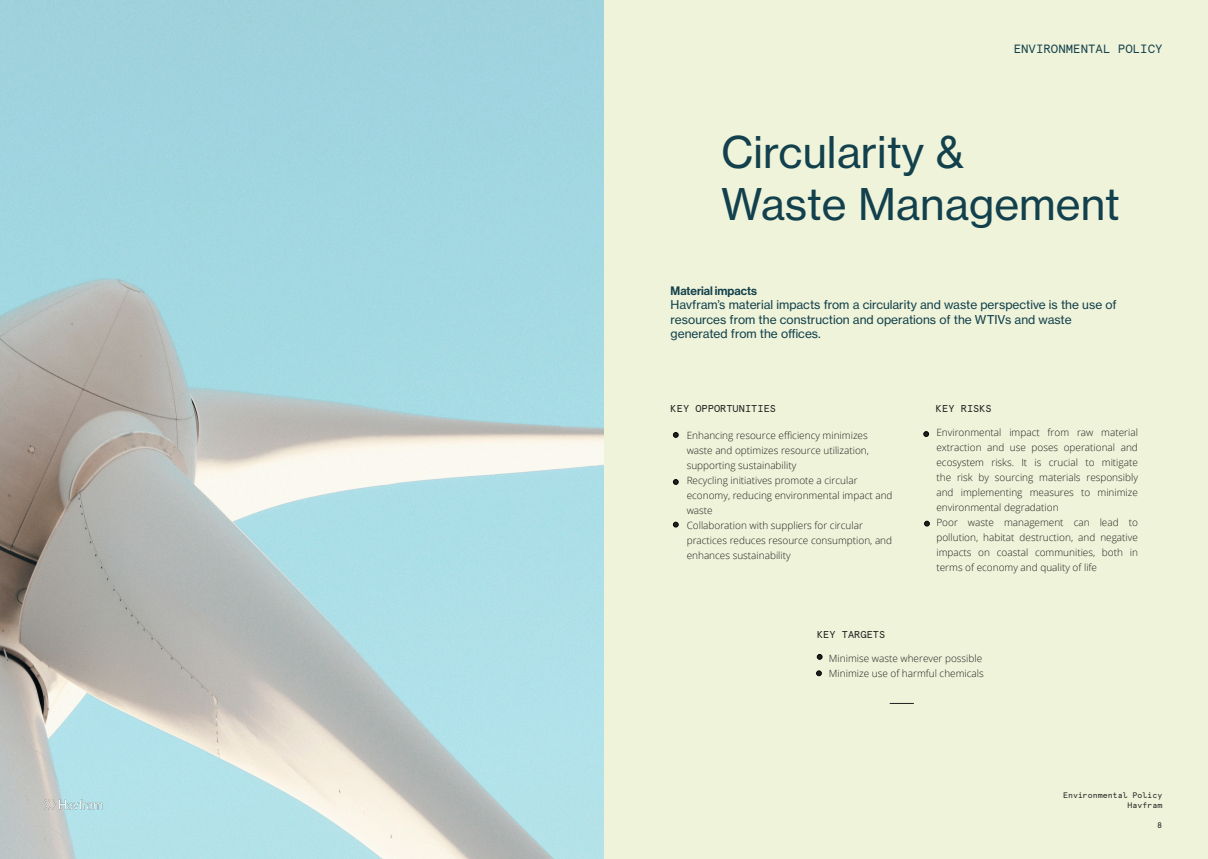
<style>
.page{position:relative;width:1208px;height:859px;background:#fff}
.page>*{position:absolute;margin:0;border:0;box-sizing:border-box;transform-origin:0 0}
.t1{font:43px/51.6px "N Haas Grotesk TX Pro 55 Rg";color:#12404c}
.t2{font:12px/14.4px "N Haas Grotesk TX Pro 55 Rg";color:#12404c}
.t3{font:12px "Apercu Mono Pro";color:#12404c}
.t4{font:12px "N Haas Grotesk DS Pro 65 Md";color:#12404c}
.t5{font:300 10px/15px "Open Sans";color:#231f20}
.t6{font:10px "Apercu Mono Pro";color:#231f20}
.t7{font:8.2px "Apercu Mono Pro";color:#231f20}
.t8{font:8px/9.8px "Apercu Mono Pro";color:#231f20;text-align:right}
</style>
<div class="page">
<div style="left:604px;top:0;width:604px;height:859px;background:#eef3d9"></div>
<svg style="left:673px;top:522px;width:5px;height:5px"></svg>
<svg style="left:923px;top:431px;width:6px;height:6px"></svg>
<svg style="left:673px;top:479px;width:5px;height:6px"></svg>
<svg style="left:673px;top:432px;width:5px;height:6px"></svg>
<svg style="left:924px;top:521px;width:6px;height:5px"></svg>
<svg style="left:889px;top:703px;width:25px;height:1px"></svg>
<svg style="left:816px;top:670px;width:6px;height:6px"></svg>
<svg style="left:816px;top:654px;width:6px;height:6px"></svg>
<img style="left:0;top:0;width:604px;height:859px">
<img style="left:45px;top:799px;width:58px;height:10px">
<p class="t3" style="left:1013px;top:40px;width:150px">ENVIRONMENTAL POLICY</p>
<h1 class="t1" style="left:721px;top:126px;width:400px">Circularity &amp;<br>Waste Management</h1>
<p class="t4" style="left:670px;top:284px;width:88px">Material impacts</p>
<p class="t2" style="left:670px;top:298px;width:447px">Havfram’s material impacts from a circularity and waste perspective is the use of resources from the construction and operations of the WTIVs and waste generated from the offices.</p>
<p class="t6" style="left:670px;top:401px;width:107px">KEY OPPORTUNITIES</p>
<p class="t6" style="left:936px;top:401px;width:57px">KEY RISKS</p>
<p class="t5" style="left:686px;top:427px;width:207px">Enhancing resource efficiency minimizes waste and optimizes resource utilization, supporting sustainability<br>Recycling initiatives promote a circular economy, reducing environmental impact and waste<br>Collaboration with suppliers for circular practices reduces resource consumption, and enhances sustainability</p>
<p class="t5" style="left:936px;top:424px;width:203px">Environmental impact from raw material extraction and use poses operational and ecosystem risks. It is crucial to mitigate the risk by sourcing materials responsibly and implementing measures to minimize environmental degradation<br>Poor waste management can lead to pollution, habitat destruction, and negative impacts on coastal communities, both in terms of economy and quality of life</p>
<p class="t6" style="left:817px;top:627px;width:70px">KEY TARGETS</p>
<p class="t5" style="left:829px;top:650px;width:156px">Minimise waste wherever possible<br>Minimize use of harmful chemicals</p>
<p class="t8" style="left:1063px;top:790px;width:101px">Environmental Policy<br>Havfram</p>
<p class="t7" style="left:1157px;top:818px;width:7px">8</p>
</div>
